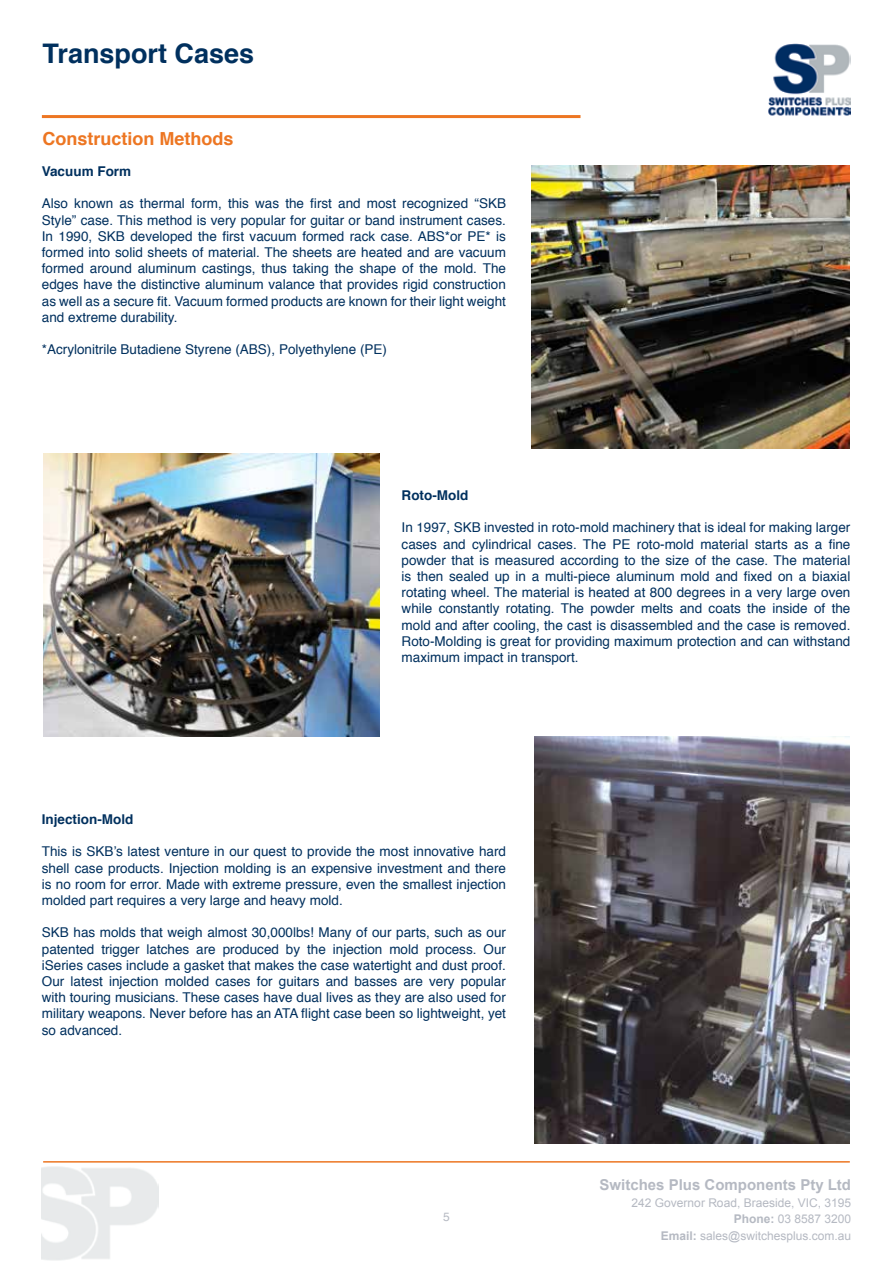
<style>
.page{position:relative;width:893px;height:1263px;background:#fff}
.page>*{position:absolute;margin:0;border:0;box-sizing:border-box;transform-origin:0 0}
.t1{font:700 27px "Helvetica";color:#00305e}
.t2{font:700 18px "Helvetica";color:#ed7622}
.t3{font:700 15px "Arial";color:#b5b9c2}
.t4{font:13.5px/16.2px "Helvetica";color:#00305e;text-align:justify}
.t5{font:700 13.5px "Helvetica";color:#00305e}
.t6{font:12px/16.5px "Arial";color:#b5b9c2;text-align:right}
.t7{font:12px "Helvetica";color:#b5b9c2}
.s1{font-weight:700}
</style>
<div class="page">
<img style="left:42px;top:1166px;width:117px;height:95px">
<hr style="left:43px;top:1161px;width:807px;height:1px;background:#ed7622">
<hr style="left:42px;top:115px;width:538px;height:3px;background:#ed7622">
<img style="left:768px;top:43px;width:82px;height:73px">
<img style="left:531px;top:166px;width:319px;height:283px">
<img style="left:534px;top:736px;width:316px;height:407px">
<img style="left:43px;top:453px;width:337px;height:283px">
<h1 class="t1" style="left:43px;top:32px;width:213px">Transport Cases</h1>
<h2 class="t2" style="left:43px;top:124px;width:192px">Construction Methods</h2>
<p class="t5" style="left:42px;top:160px;width:91px">Vacuum Form</p>
<p class="t4" style="left:42px;top:196px;width:466px">Also known as thermal form, this was the first and most recognized “SKB Style” case. This method is very popular for guitar or band instrument cases.<br>In 1990, SKB developed the first vacuum formed rack case. ABS*or PE* is formed into solid sheets of material. The sheets are heated and are vacuum formed around aluminum castings, thus taking the shape of the mold. The edges have the distinctive aluminum valance that provides rigid construction as well as a secure fit. Vacuum formed products are known for their light weight and extreme durability.</p>
<p class="t4" style="left:42px;top:342px;width:347px">*Acrylonitrile Butadiene Styrene (ABS), Polyethylene (PE)</p>
<p class="t5" style="left:402px;top:484px;width:68px">Roto-Mold</p>
<p class="t4" style="left:402px;top:520px;width:450px">In 1997, SKB invested in roto-mold machinery that is ideal for making larger cases and cylindrical cases. The PE roto-mold material starts as a fine powder that is measured according to the size of the case. The material is then sealed up in a multi-piece aluminum mold and fixed on a biaxial rotating wheel. The material is heated at 800 degrees in a very large oven while constantly rotating. The powder melts and coats the inside of the mold and after cooling, the cast is disassembled and the case is removed.<br>Roto-Molding is great for providing maximum protection and can withstand maximum impact in transport.</p>
<p class="t5" style="left:42px;top:808px;width:93px">Injection-Mold</p>
<p class="t4" style="left:42px;top:844px;width:466px">This is SKB’s latest venture in our quest to provide the most innovative hard shell case products. Injection molding is an expensive investment and there is no room for error. Made with extreme pressure, even the smallest injection molded part requires a very large and heavy mold.</p>
<p class="t4" style="left:42px;top:925px;width:466px">SKB has molds that weigh almost 30,000lbs! Many of our parts, such as our patented trigger latches are produced by the injection mold process. Our iSeries cases include a gasket that makes the case watertight and dust proof.<br>Our latest injection molded cases for guitars and basses are very popular with touring musicians. These cases have dual lives as they are also used for military weapons. Never before has an ATA flight case been so lightweight, yet so advanced.</p>
<p class="t7" style="left:443px;top:1208px;width:8px">5</p>
<p class="t3" style="left:600px;top:1175px;width:253px">Switches Plus Components Pty Ltd</p>
<p class="t6" style="left:632px;top:1194px;width:221px">242 Governor Road, Braeside, VIC, 3195<br><span class="s1">Phone:</span> 03 8587 3200<br><span class="s1">Email:</span> sales@switchesplus.com.au</p>
</div>
